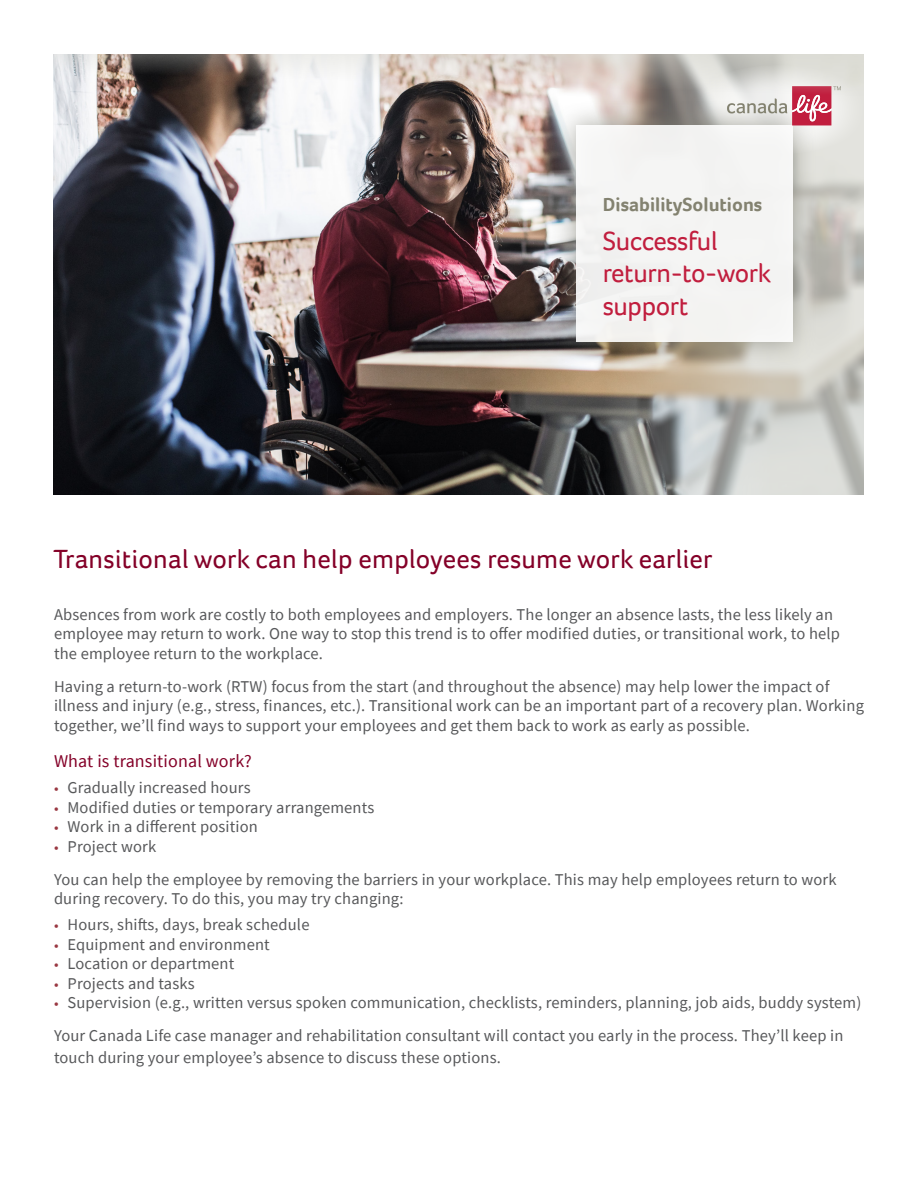
<style>
.page{position:relative;width:918px;height:1188px;background:#fff}
.page>*{position:absolute;margin:0;border:0;box-sizing:border-box;transform-origin:0 0}
.Subhead{font:27px "Foco";letter-spacing:.01em;color:#840128}
.t1{font:27px/32.4px "Foco";letter-spacing:-.015em;color:#c11e3e}
.t2{font:700 19.5px "Foco";color:#838270}
.Inline_Header_Style{font:18px "Source Sans Pro";letter-spacing:.01em;color:#840128}
.Body_Copy_Style{font:16.5px/19.5px "Source Sans Pro";letter-spacing:.01em;color:#57585a}
.s1{font-size:15px;color:#993842}
</style>
<div class="page">
<img style="left:53px;top:54px;width:460px;height:441px">
<svg style="left:513px;top:106px;width:351px;height:389px;background:#a4a19b"></svg>
<svg style="left:687px;top:65px;width:183px;height:89px"></svg>
<div style="left:551px;top:101px;width:266px;height:266px;background:#7e7e72;opacity:.75"></div>
<div style="left:576px;top:125px;width:216px;height:217px;background:#f4f4f3"></div>
<svg style="left:727px;top:106px;width:114px;height:19px;background:#d3a9ae"></svg>
<svg style="left:54px;top:54px;width:810px;height:52px;background:#bcb2ae"></svg>
<p class="t2" style="left:603px;top:191px;width:161px">DisabilitySolutions</p>
<p class="t1" style="left:603px;top:224px;width:170px">Successful return-to-work support</p>
<p class="Subhead" style="left:53px;top:541px;width:661px">Transitional work can help employees resume work earlier</p>
<p class="Body_Copy_Style" style="left:54px;top:605px;width:788px">Absences from work are costly to both employees and employers. The longer an absence lasts, the less likely an employee may return to work. One way to stop this trend is to offer modified duties, or transitional work, to help the employee return to the workplace.</p>
<p class="Body_Copy_Style" style="left:54px;top:677px;width:812px">Having a return-to-work (RTW) focus from the start (and throughout the absence) may help lower the impact of illness and injury (e.g., stress, finances, etc.). Transitional work can be an important part of a recovery plan. Working together, we’ll find ways to support your employees and get them back to work as early as possible.</p>
<p class="Inline_Header_Style" style="left:54px;top:749px;width:199px">What is transitional work?</p>
<p class="Body_Copy_Style" style="left:54px;top:778px;width:198px"><span class="s1">•</span> Gradually increased hours</p>
<p class="Body_Copy_Style" style="left:54px;top:797px;width:322px"><span class="s1">•</span> Modified duties or temporary arrangements</p>
<p class="Body_Copy_Style" style="left:54px;top:817px;width:205px"><span class="s1">•</span> Work in a different position</p>
<p class="Body_Copy_Style" style="left:54px;top:836px;width:104px"><span class="s1">•</span> Project work</p>
<p class="Body_Copy_Style" style="left:54px;top:869px;width:784px">You can help the employee by removing the barriers in your workplace. This may help employees return to work during recovery. To do this, you may try changing:</p>
<p class="Body_Copy_Style" style="left:54px;top:915px;width:257px"><span class="s1">•</span> Hours, shifts, days, break schedule</p>
<p class="Body_Copy_Style" style="left:54px;top:935px;width:217px"><span class="s1">•</span> Equipment and environment</p>
<p class="Body_Copy_Style" style="left:54px;top:954px;width:182px"><span class="s1">•</span> Location or department</p>
<p class="Body_Copy_Style" style="left:54px;top:974px;width:142px"><span class="s1">•</span> Projects and tasks</p>
<p class="Body_Copy_Style" style="left:54px;top:993px;width:809px"><span class="s1">•</span> Supervision (e.g., written versus spoken communication, checklists, reminders, planning, job aids, buddy system)</p>
<p class="Body_Copy_Style" style="left:54px;top:1025px;width:791px;line-height:21.6px">Your Canada Life case manager and rehabilitation consultant will contact you early in the process. They’ll keep in touch during your employee’s absence to discuss these options.</p>
</div>
